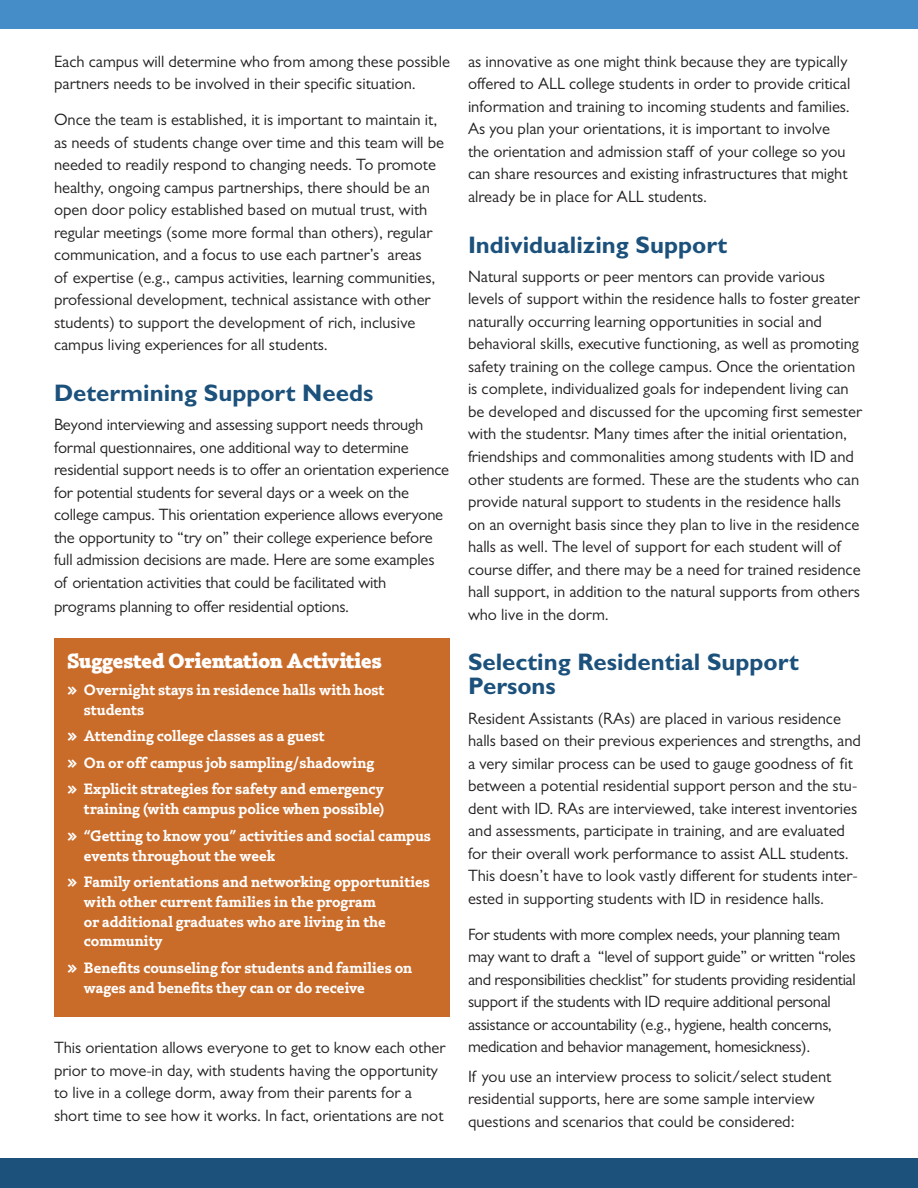
<style>
.page{position:relative;width:918px;height:1188px;background:#fff}
.page>*{position:absolute;margin:0;border:0;box-sizing:border-box;transform-origin:0 0}
.t1{font:700 24px/24px "Gill Sans";color:#1c517c}
.t2{font:700 22.5px "Silica";letter-spacing:-.005em;color:#fff}
.t3{font:16.5px/22.5px "Gill Sans";color:#231f20}
.t4{font:600 16.5px/19.8px "Silica";letter-spacing:-.005em;color:#fff}
.t5{font:16.5px/22.5px "Gill Sans";letter-spacing:-.02em;color:#231f20}
.s1{font-family:"Londrina Solid";font-weight:400}
</style>
<div class="page">
<div style="left:0;top:1158px;width:918px;height:30px;background:#1c517c"></div>
<div style="left:0;top:0;width:918px;height:29px;background:#458dc9"></div>
<div style="left:54px;top:638px;width:396px;height:378px;background:#c96b29"></div>
<p class="t3" style="left:54px;top:50px;width:397px">Each campus will determine who from among these possible partners needs to be involved in their specific situation.</p>
<p class="t3" style="left:54px;top:108px;width:392px">Once the team is established, it is important to maintain it, as needs of students change over time and this team will be needed to readily respond to changing needs. To promote healthy, ongoing campus partnerships, there should be an open door policy established based on mutual trust, with regular meetings (some more formal than others), regular communication, and a focus to use each partner’s areas<br>of expertise (e.g., campus activities, learning communities, professional development, technical assistance with other students) to support the development of rich, inclusive campus living experiences for all students.</p>
<h2 class="t1" style="left:54px;top:381px;width:321px">Determining Support Needs</h2>
<p class="t3" style="left:54px;top:414px;width:397px">Beyond interviewing and assessing support needs through formal questionnaires, one additional way to determine residential support needs is to offer an orientation experience for potential students for several days or a week on the college campus. This orientation experience allows everyone the opportunity to “try on” their college experience before full admission decisions are made. Here are some examples of orientation activities that could be facilitated with</p>
<p class="t3" style="left:54px;top:595px;width:297px">programs planning to offer residential options.</p>
<h3 class="t2" style="left:68px;top:648px;width:316px">Suggested Orientation Activities</h3>
<p class="t4" style="left:84px;top:680px;width:302px;text-indent:-16px"><span class="s1">»</span> Overnight stays in residence halls with host students</p>
<p class="t4" style="left:67px;top:726px;width:259px"><span class="s1">»</span> Attending college classes as a guest</p>
<p class="t4" style="left:67px;top:753px;width:308px"><span class="s1">»</span> On or off campus job sampling/shadowing</p>
<p class="t4" style="left:67px;top:779px;width:318px;text-align:right"><span class="s1">»</span> Explicit strategies for safety and emergency training (with campus police when possible)</p>
<p class="t4" style="left:84px;top:825px;width:349px;text-indent:-16px"><span class="s1">»</span> “Getting to know you” activities and social campus events throughout the week</p>
<p class="t4" style="left:84px;top:872px;width:347px;text-indent:-16px"><span class="s1">»</span> Family orientations and networking opportunities with other current families in the program<br>or additional graduates who are living in the community</p>
<p class="t4" style="left:84px;top:958px;width:330px;text-indent:-16px"><span class="s1">»</span> Benefits counseling for students and families on wages and benefits they can or do receive</p>
<p class="t3" style="left:54px;top:1036px;width:393px">This orientation allows everyone to get to know each other prior to move-in day, with students having the opportunity to live in a college dorm, away from their parents for a short time to see how it works. In fact, orientations are not</p>
<p class="t3" style="left:468px;top:50px;width:384px">as innovative as one might think because they are typically offered to ALL college students in order to provide critical information and training to incoming students and families.<br>As you plan your orientations, it is important to involve the orientation and admission staff of your college so you can share resources and existing infrastructures that might already be in place for ALL students.</p>
<h2 class="t1" style="left:468px;top:232px;width:261px">Individualizing Support</h2>
<p class="t3" style="left:468px;top:265px;width:396px">Natural supports or peer mentors can provide various levels of support within the residence halls to foster greater naturally occurring learning opportunities in social and behavioral skills, executive functioning, as well as promoting safety training on the college campus. Once the orientation is complete, individualized goals for independent living can be developed and discussed for the upcoming first semester with the studentsr. Many times after the initial orientation, friendships and commonalities among students with ID and other students are formed. These are the students who can provide natural support to students in the residence halls on an overnight basis since they plan to live in the residence halls as well. The level of support for each student will of course differ, and there may be a need for trained residence hall support, in addition to the natural supports from others who live in the dorm.</p>
<h2 class="t1" style="left:468px;top:650px;width:332px">Selecting Residential Support<br>Persons</h2>
<p class="t3" style="left:468px;top:707px;width:395px">Resident Assistants (RAs) are placed in various residence halls based on their previous experiences and strengths, and a very similar process can be used to gauge goodness of fit between a potential residential support person and the stu&shy;dent with ID. RAs are interviewed, take interest inventories and assessments, participate in training, and are evaluated for their overall work performance to assist ALL students.<br>This doesn’t have to look vastly different for students inter&shy;ested in supporting students with ID in residence halls.</p>
<p class="t5" style="left:468px;top:923px;width:389px">For students with more complex needs, your planning team may want to draft a “level of support guide” or written “roles and responsibilities checklist” for students providing residential support if the students with ID require additional personal assistance or accountability (e.g., hygiene, health concerns, medication and behavior management, homesickness).</p>
<p class="t3" style="left:468px;top:1065px;width:365px">If you use an interview process to solicit/select student residential supports, here are some sample interview questions and scenarios that could be considered:</p>
</div>
